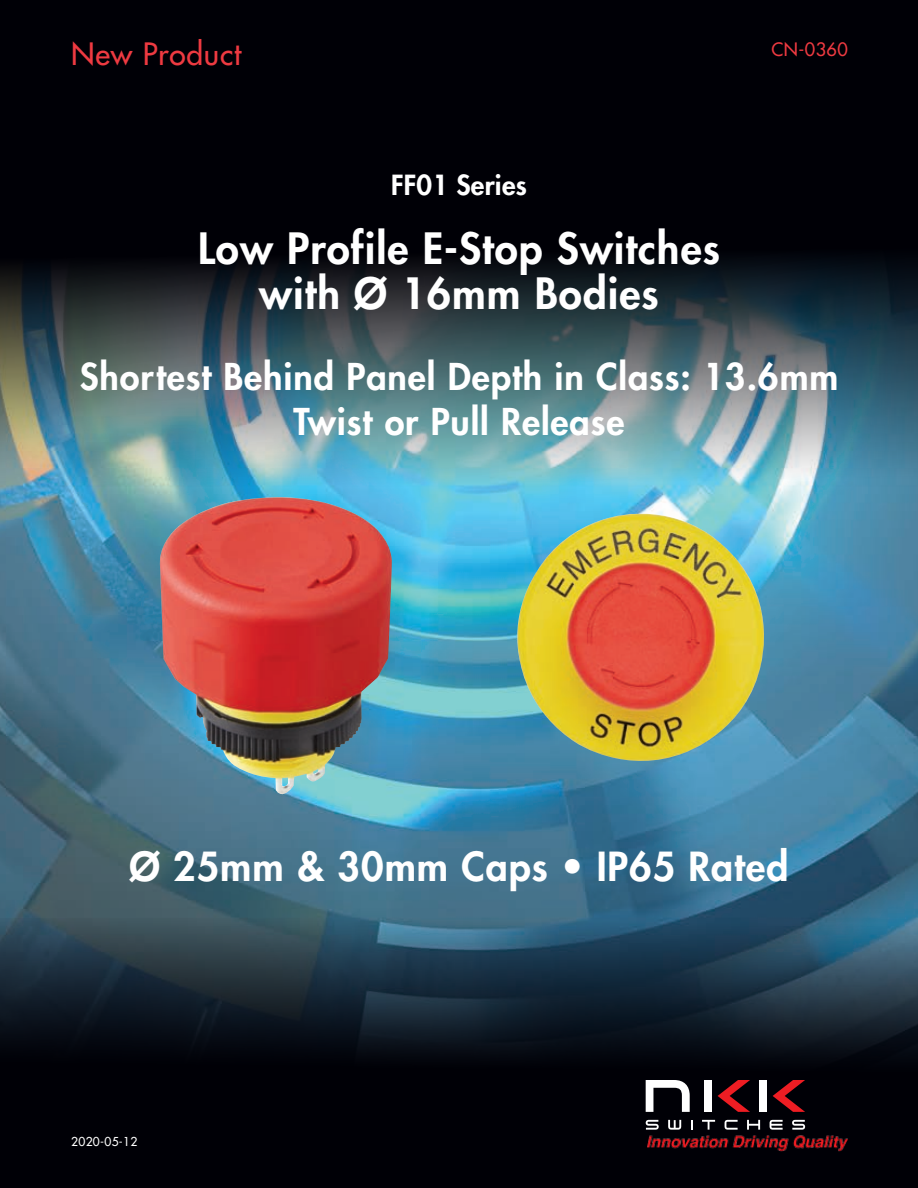
<style>
.page{position:relative;width:918px;height:1188px;background:#fff}
.page>*{position:absolute;margin:0;border:0;box-sizing:border-box;transform-origin:0 0}
.t1{font:800 42px/45px "Futura Std";letter-spacing:.025em;color:#fff;text-align:center}
.t2{font:800 39px "Futura Std";letter-spacing:.025em;color:#fff}
.t3{font:800 36px/45px "Futura Std";letter-spacing:.025em;color:#fff;text-align:center}
.t4{font:500 30px "Futura Std";letter-spacing:.025em;color:#ee3a41}
.t5{font:800 27px "Futura Std";letter-spacing:.01em;color:#fff}
.t6{font:500 18px "Futura Std";letter-spacing:.025em;color:#ee3a41}
.t7{font:500 12px "Futura Std";letter-spacing:.025em;color:#fff}
</style>
<div class="page">
<img style="left:0;top:487px;width:918px;height:432px">
<svg style="left:0;top:919px;width:918px;height:269px;background:#0f1924"></svg>
<img style="left:0;top:0;width:918px;height:487px">
<svg style="left:646px;top:1080px;width:44px;height:32px"></svg>
<div style="left:759px;top:1080px;width:8px;height:32px;background:#fff"></div>
<div style="left:704px;top:1080px;width:7px;height:32px;background:#fff"></div>
<svg style="left:718px;top:1080px;width:32px;height:32px"></svg>
<svg style="left:773px;top:1080px;width:32px;height:32px"></svg>
<svg style="left:691px;top:1120px;width:2px;height:10px"></svg>
<svg style="left:646px;top:1120px;width:13px;height:10px"></svg>
<svg style="left:792px;top:1120px;width:13px;height:10px"></svg>
<svg style="left:747px;top:1120px;width:13px;height:10px"></svg>
<svg style="left:770px;top:1120px;width:13px;height:10px"></svg>
<svg style="left:725px;top:1120px;width:13px;height:10px"></svg>
<svg style="left:702px;top:1120px;width:13px;height:10px"></svg>
<svg style="left:668px;top:1120px;width:13px;height:10px"></svg>
<img style="left:646px;top:1132px;width:202px;height:23px">
<img style="left:160px;top:497px;width:232px;height:297px">
<img style="left:509px;top:514px;width:262px;height:253px">
<p class="t4" style="left:71px;top:35px;width:171px">New Product</p>
<p class="t6" style="left:771px;top:38px;width:78px">CN-0360</p>
<p class="t5" style="left:391px;top:168px;width:137px">FF01 Series</p>
<p class="t1" style="left:198px;top:226px;width:523px">Low Profile E-Stop Switches with Ø 16mm Bodies</p>
<p class="t3" style="left:80px;top:354px;width:760px">Shortest Behind Panel Depth in Class: 13.6mm<br>Twist or Pull Release</p>
<p class="t2" style="left:130px;top:842px;width:660px">Ø 25mm &amp; 30mm Caps • IP65 Rated</p>
<p class="t7" style="left:71px;top:1134px;width:68px">2020-05-12</p>
</div>
